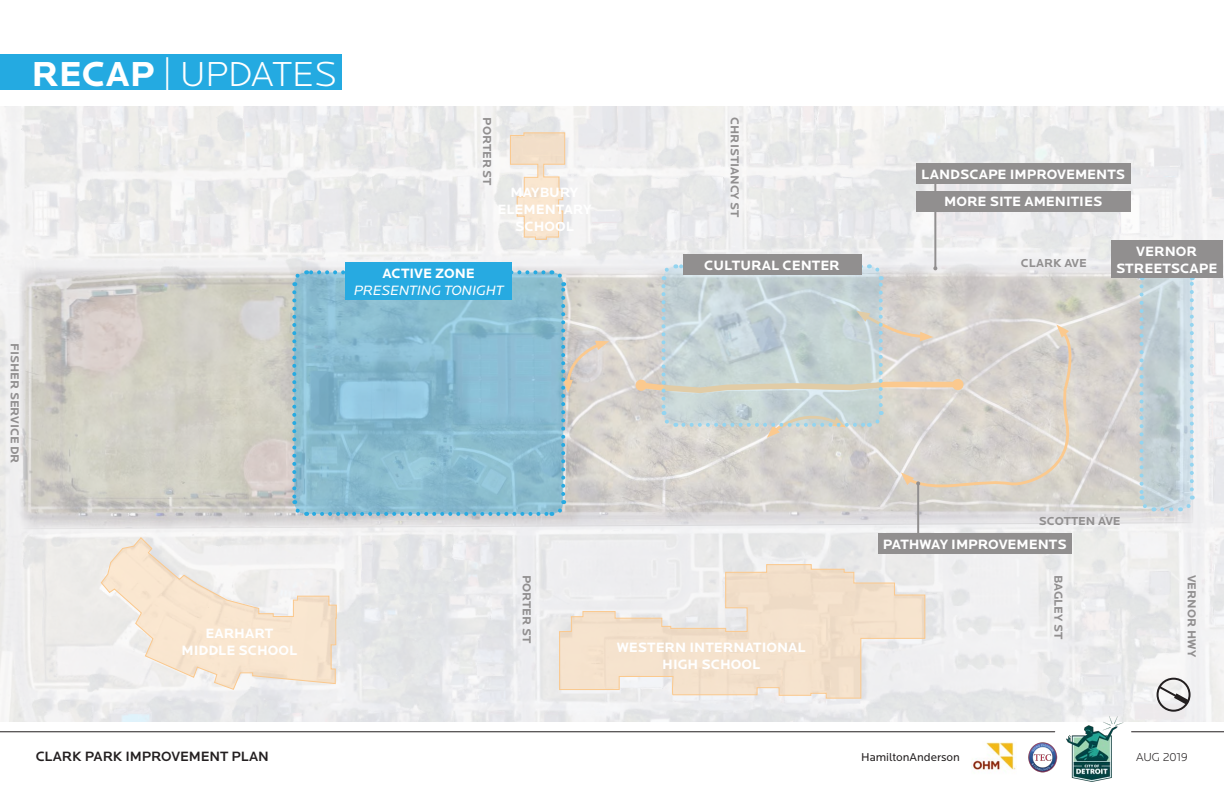
<style>
.page{position:relative;width:1224px;height:792px;background:#fff}
.page>*{position:absolute;margin:0;border:0;box-sizing:border-box;transform-origin:0 0}
.t1{font:300 36px "Locator";color:#fff}
.t2{font:700 14px/16.8px "Locator";color:#fff;text-align:center}
.t3{font:500 14px "Locator";letter-spacing:-.01em;color:#231f20}
.t4{font:italic 14px "Locator";color:#fff}
.t5{font:700 12px "Locator";color:#231f20}
.t6{font:300 12px "Locator";letter-spacing:-.02em;color:#231f20}
.t7{font:11.8px "Locator";letter-spacing:-.005em;color:#231f20}
.s1{font-weight:700}
</style>
<div class="page">
<hr style="left:0;top:731px;width:1055px;height:1px;background:#231f20">
<hr style="left:1132px;top:731px;width:92px;height:1px;background:#231f20">
<img style="left:1050px;top:721px;width:83px;height:61px">
<img style="left:972px;top:742px;width:44px;height:28px">
<img style="left:1028px;top:740px;width:32px;height:34px">
<img style="left:0;top:107px;width:1224px;height:614px">
<svg style="left:17px;top:260px;width:1176px;height:269px;background:#d6d3ce"></svg>
<svg style="left:1142px;top:266px;width:50px;height:243px;background:#beccd0"></svg>
<svg style="left:1139px;top:286px;width:15px;height:228px;background:#bfced4"></svg>
<svg style="left:1162px;top:496px;width:34px;height:16px"></svg>
<svg style="left:1179px;top:278px;width:15px;height:211px;background:#ccdee8"></svg>
<svg style="left:1137px;top:278px;width:34px;height:2px"></svg>
<div style="left:878px;top:533px;width:194px;height:21px;background:#918f8f"></div>
<hr style="left:917px;top:483px;width:2px;height:51px;background:#231f20">
<svg style="left:100px;top:536px;width:237px;height:155px"></svg>
<svg style="left:559px;top:564px;width:367px;height:135px;background:#f0e4d6"></svg>
<svg style="left:509px;top:132px;width:57px;height:108px;background:#f2e3d1"></svg>
<div style="left:916px;top:164px;width:214px;height:20px;background:#918f8f"></div>
<div style="left:916px;top:191px;width:214px;height:20px;background:#918f8f"></div>
<hr style="left:934px;top:183px;width:2px;height:85px;background:#231f20">
<div style="left:1111px;top:241px;width:112px;height:37px;background:#918f8f"></div>
<svg style="left:635px;top:262px;width:443px;height:227px;background:#d2d3cf"></svg>
<div style="left:683px;top:255px;width:178px;height:20px;background:#918f8f"></div>
<svg style="left:294px;top:272px;width:269px;height:242px;background:#89bcd0"></svg>
<svg style="left:292px;top:292px;width:15px;height:226px;background:#8abed2"></svg>
<svg style="left:314px;top:500px;width:254px;height:16px;background:#86bbd0"></svg>
<svg style="left:551px;top:268px;width:58px;height:226px;background:#c3cccd"></svg>
<svg style="left:290px;top:270px;width:253px;height:16px"></svg>
<div style="left:346px;top:262px;width:166px;height:38px;background:#27aae1"></div>
<div style="left:0;top:54px;width:341px;height:36px;background:#24aae1"></div>
<div style="left:1157px;top:678px;width:34px;height:34px;border:2px solid #231f20;border-radius:50%"></div>
<svg style="left:1157px;top:684px;width:38px;height:25px"></svg>
<h1 class="t1" style="left:32px;top:55px;width:307px"><span class="s1">RECAP</span> | UPDATES</h1>
<p class="t5" style="left:22px;top:343px;width:122px;rotate:90deg">FISHER SERVICE DR</p>
<p class="t5" style="left:494px;top:117px;width:70px;rotate:90deg">PORTER ST</p>
<p class="t2" style="left:497px;top:185px;width:96px">MAYBURY<br>ELEMENTARY<br>SCHOOL</p>
<p class="t2" style="left:383px;top:265px;width:94px">ACTIVE ZONE</p>
<p class="t4" style="left:354px;top:283px;width:151px">PRESENTING TONIGHT</p>
<p class="t2" style="left:182px;top:625px;width:117px">EARHART<br>MIDDLE SCHOOL</p>
<p class="t5" style="left:534px;top:575px;width:70px;rotate:90deg">PORTER ST</p>
<p class="t5" style="left:742px;top:117px;width:102px;rotate:90deg">CHRISTIANCY ST</p>
<p class="t2" style="left:921px;top:161px;width:205px;line-height:27.2px">LANDSCAPE IMPROVEMENTS<br>MORE SITE AMENITIES</p>
<p class="t2" style="left:1136px;top:244px;width:62px">VERNOR</p>
<p class="t5" style="left:1021px;top:256px;width:67px">CLARK AVE</p>
<p class="t2" style="left:704px;top:257px;width:137px">CULTURAL CENTER</p>
<p class="t2" style="left:1116px;top:260px;width:103px">STREETSCAPE</p>
<p class="t5" style="left:1039px;top:514px;width:83px">SCOTTEN AVE</p>
<p class="t2" style="left:617px;top:639px;width:190px">WESTERN INTERNATIONAL<br>HIGH SCHOOL</p>
<p class="t2" style="left:883px;top:536px;width:185px">PATHWAY IMPROVEMENTS</p>
<p class="t5" style="left:1065px;top:575px;width:66px;rotate:90deg">BAGLEY ST</p>
<p class="t5" style="left:1199px;top:575px;width:84px;rotate:90deg">VERNOR HWY</p>
<p class="t3" style="left:36px;top:748px;width:235px">CLARK PARK IMPROVEMENT PLAN</p>
<p class="t7" style="left:861px;top:751px;width:100px">HamiltonAnderson</p>
<p class="t6" style="left:1136px;top:750px;width:53px">AUG 2019</p>
</div>
